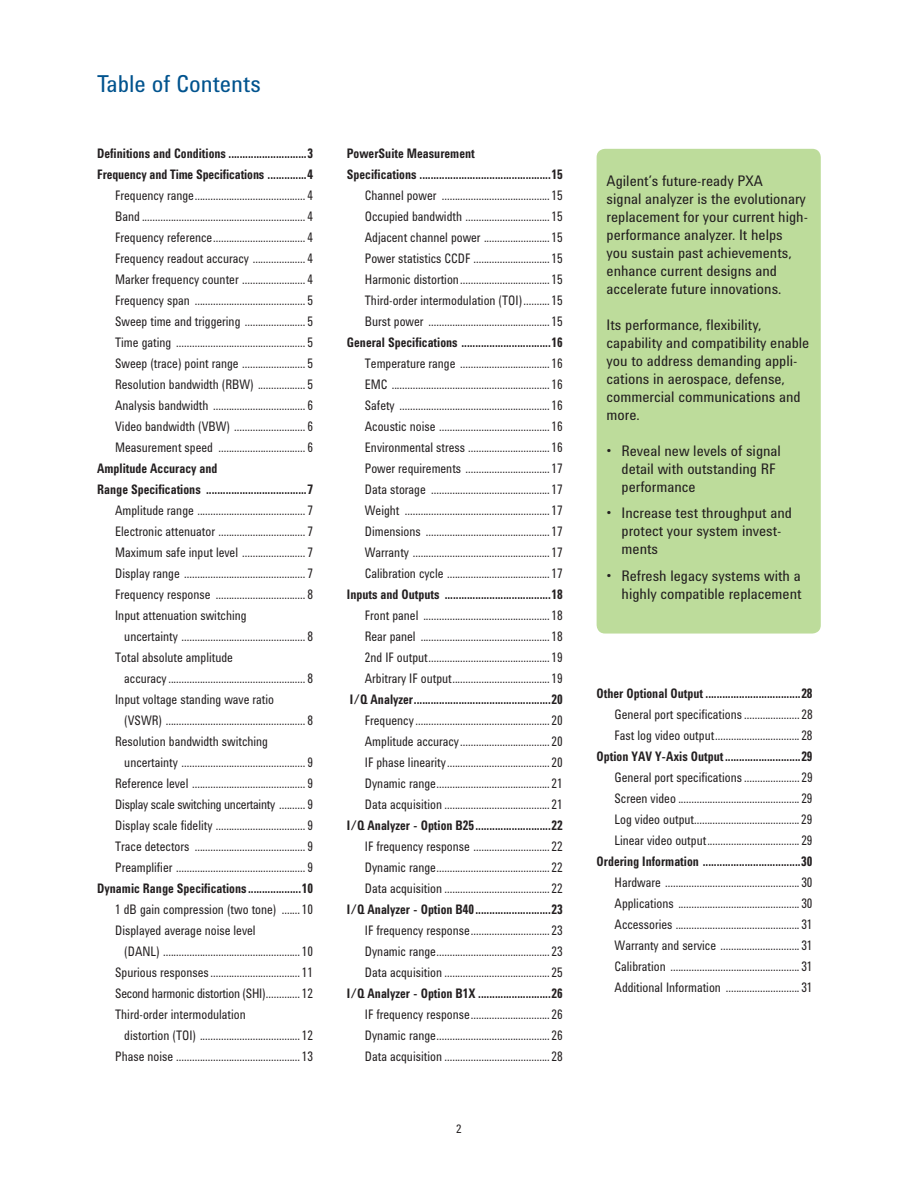
<style>
.page{position:relative;width:918px;height:1188px;background:#fff}
.page>*{position:absolute;margin:0;border:0;box-sizing:border-box;transform-origin:0 0}
.t1{font:24px "Agilent Condensed CFF";color:#00538e}
.t2{font:15px/18px "Agilent Condensed CFF";color:#231f20}
.t3{font:13.5px/21px "Agilent Condensed CFF";color:#231f20;text-align:justify;scale:.9 1}
.t4{font:700 13.5px/21px "Agilent Condensed CFF";color:#231f20;scale:.9 1}
.t5{font:12px "Agilent Condensed CFF";color:#231f20}
</style>
<div class="page">
<div style="left:597px;top:149px;width:224px;height:485px;background:#bddc9b;border-radius:9px"></div>
<h1 class="t1" style="left:97px;top:75px;width:165px">Table of Contents</h1>
<p class="t4" style="left:97px;top:145px;width:242px">Definitions and Conditions ............................3<br>Frequency and Time Specifications ..............4</p>
<p class="t3" style="left:115px;top:187px;width:222px">Frequency range .......................................... 4<br>Band .............................................................. 4<br>Frequency reference ................................... 4<br>Frequency readout accuracy .................... 4<br>Marker frequency counter ........................ 4<br>Frequency span .......................................... 5<br>Sweep time and triggering ....................... 5<br>Time gating ................................................. 5<br>Sweep (trace) point range ........................ 5<br>Resolution bandwidth (RBW) .................. 5<br>Analysis bandwidth ................................... 6<br>Video bandwidth (VBW) ........................... 6<br>Measurement speed ................................. 6</p>
<p class="t4" style="left:97px;top:460px;width:242px">Amplitude Accuracy and<br>Range Specifications ....................................7</p>
<p class="t3" style="left:115px;top:502px;width:222px">Amplitude range ......................................... 7<br>Electronic attenuator ................................. 7<br>Maximum safe input level ........................ 7<br>Display range .............................................. 7<br>Frequency response .................................. 8<br>Input attenuation switching</p>
<p class="t3" style="left:115px;top:628px;width:222px;text-indent:9px">uncertainty ............................................... 8<br>Total absolute amplitude</p>
<p class="t3" style="left:115px;top:670px;width:222px;text-indent:9px">accuracy .................................................... 8<br>Input voltage standing wave ratio</p>
<p class="t3" style="left:115px;top:712px;width:222px;text-indent:9px">(VSWR) ..................................................... 8<br>Resolution bandwidth switching</p>
<p class="t3" style="left:115px;top:754px;width:222px;text-indent:9px">uncertainty ............................................... 9<br>Reference level ........................................... 9<br>Display scale switching uncertainty .......... 9<br>Display scale fidelity .................................. 9<br>Trace detectors .......................................... 9<br>Preamplifier ................................................. 9</p>
<p class="t4" style="left:97px;top:880px;width:242px">Dynamic Range Specifications ...................10</p>
<p class="t3" style="left:115px;top:901px;width:222px">1 dB gain compression (two tone) ....... 10<br>Displayed average noise level</p>
<p class="t3" style="left:115px;top:943px;width:222px;text-indent:9px">(DANL) .................................................... 10<br>Spurious responses .................................. 11<br>Second harmonic distortion (SHI) ............. 12<br>Third-order intermodulation</p>
<p class="t3" style="left:115px;top:1027px;width:222px;text-align:right">distortion (TOI) ...................................... 12<br>Phase noise ............................................... 13</p>
<p class="t4" style="left:347px;top:145px;width:241px">PowerSuite Measurement<br>Specifications ...............................................15</p>
<p class="t3" style="left:365px;top:187px;width:222px">Channel power ......................................... 15<br>Occupied bandwidth ................................ 15<br>Adjacent channel power ......................... 15<br>Power statistics CCDF ............................. 15<br>Harmonic distortion .................................. 15<br>Third-order intermodulation (TOI) .......... 15<br>Burst power .............................................. 15</p>
<p class="t4" style="left:347px;top:334px;width:242px">General Specifications ................................16</p>
<p class="t3" style="left:365px;top:355px;width:222px">Temperature range .................................. 16<br>EMC ............................................................ 16<br>Safety ......................................................... 16<br>Acoustic noise .......................................... 16<br>Environmental stress ............................... 16<br>Power requirements ................................ 17<br>Data storage ............................................. 17<br>Weight ....................................................... 17<br>Dimensions ............................................... 17<br>Warranty .................................................... 17<br>Calibration cycle ....................................... 17</p>
<p class="t4" style="left:347px;top:586px;width:241px">Inputs and Outputs ......................................18</p>
<p class="t3" style="left:365px;top:607px;width:222px">Front panel ................................................ 18<br>Rear panel ................................................. 18<br>2nd IF output .............................................. 19<br>Arbitrary IF output ..................................... 19</p>
<p class="t4" style="left:350px;top:691px;width:238px">I/Q Analyzer .................................................20</p>
<p class="t3" style="left:365px;top:712px;width:222px">Frequency ................................................... 20<br>Amplitude accuracy .................................. 20<br>IF phase linearity ....................................... 20<br>Dynamic range ........................................... 21<br>Data acquisition ........................................ 21</p>
<p class="t4" style="left:347px;top:817px;width:242px">I/Q Analyzer - Option B25 ...........................22</p>
<p class="t3" style="left:365px;top:838px;width:222px">IF frequency response ............................. 22<br>Dynamic range ........................................... 22<br>Data acquisition ........................................ 22</p>
<p class="t4" style="left:347px;top:901px;width:242px">I/Q Analyzer - Option B40 ...........................23</p>
<p class="t3" style="left:365px;top:922px;width:222px">IF frequency response .............................. 23<br>Dynamic range ........................................... 23<br>Data acquisition ........................................ 25</p>
<p class="t4" style="left:347px;top:985px;width:242px">I/Q Analyzer - Option B1X ..........................26</p>
<p class="t3" style="left:365px;top:1006px;width:222px">IF frequency response .............................. 26<br>Dynamic range ........................................... 26<br>Data acquisition ........................................ 28</p>
<p class="t5" style="left:456px;top:1124px;width:7px">2</p>
<p class="t2" style="left:607px;top:173px;width:203px">Agilent’s future-ready PXA<br>signal analyzer is the evolutionary replacement for your current high&shy;performance analyzer. It helps<br>you sustain past achievements, enhance current designs and accelerate future innovations.</p>
<p class="t2" style="left:607px;top:317px;width:204px">Its performance, flexibility, capability and compatibility enable you to address demanding appli&shy;cations in aerospace, defense, commercial communications and more.</p>
<p class="t2" style="left:622px;top:443px;width:161px;text-indent:-15px">• Reveal new levels of signal detail with outstanding RF performance</p>
<p class="t2" style="left:622px;top:506px;width:172px;text-indent:-15px">• Increase test throughput and protect your system invest&shy;ments</p>
<p class="t2" style="left:607px;top:568px;width:197px;text-align:right">• Refresh legacy systems with a highly compatible replacement</p>
<p class="t4" style="left:597px;top:684px;width:242px">Other Optional Output ..................................28</p>
<p class="t3" style="left:615px;top:705px;width:222px">General port specifications ..................... 28<br>Fast log video output ................................ 28</p>
<p class="t4" style="left:597px;top:747px;width:242px">Option YAV Y-Axis Output ...........................29</p>
<p class="t3" style="left:615px;top:768px;width:222px">General port specifications ..................... 29<br>Screen video .............................................. 29<br>Log video output........................................ 29<br>Linear video output ................................... 29</p>
<p class="t4" style="left:597px;top:852px;width:241px">Ordering Information ...................................30</p>
<p class="t3" style="left:615px;top:873px;width:222px">Hardware ................................................... 30<br>Applications .............................................. 30<br>Accessories ............................................... 31<br>Warranty and service .............................. 31<br>Calibration ................................................. 31<br>Additional Information ............................ 31</p>
</div>
